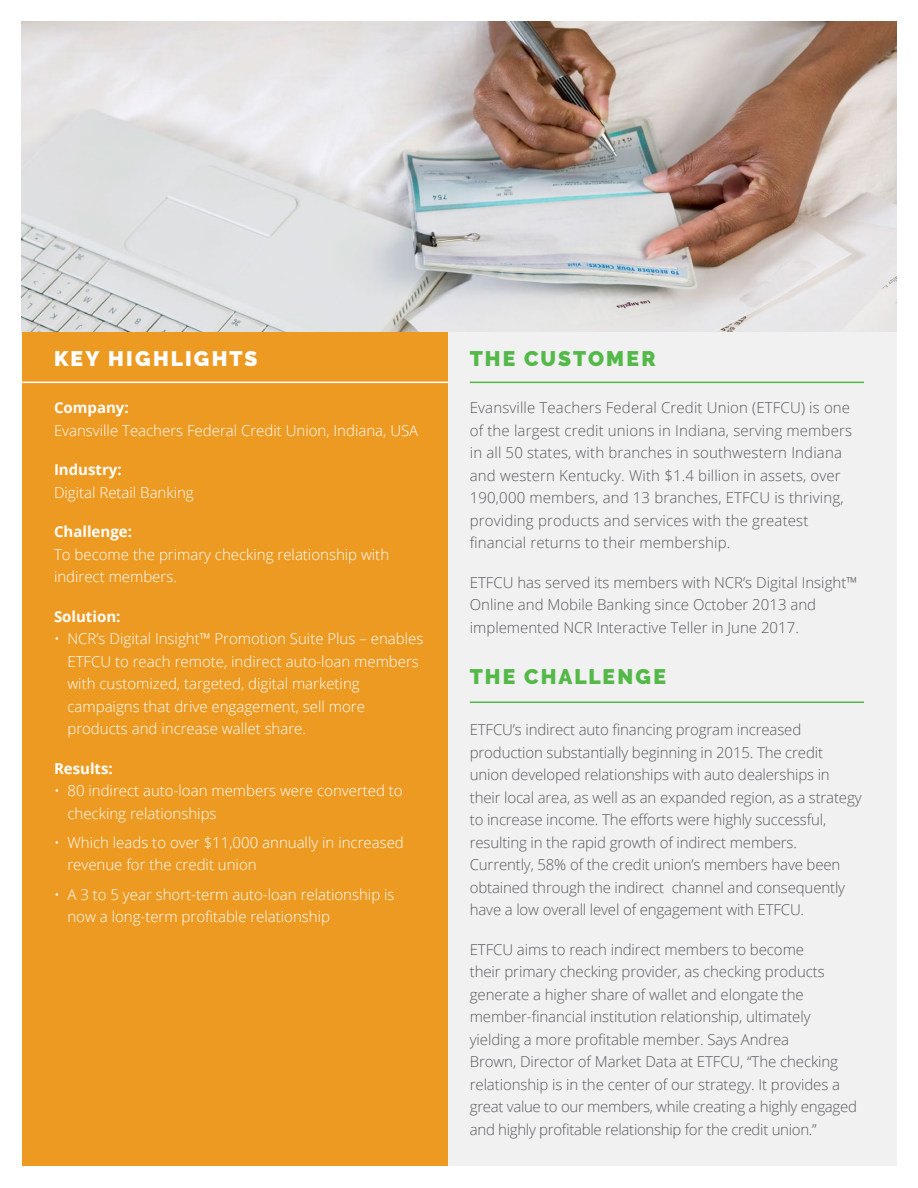
<style>
.page{position:relative;width:918px;height:1188px;background:#fff}
.page>*{position:absolute;margin:0;border:0;box-sizing:border-box;transform-origin:0 0}
.t1{font:900 21px "Raleway";letter-spacing:.1em;color:#54b948}
.t2{font:900 21px "Raleway";letter-spacing:.105em;color:#fff}
.t3{font:300 15px/22.5px "Open Sans";letter-spacing:-.005em;color:#58595b}
.t4{font:300 15px/22.5px "Open Sans";color:#fff}
.t5{font:700 15px "Open Sans";color:#fff}
</style>
<div class="page">
<div style="left:22px;top:22px;width:874px;height:1144px;background:#f1f1f2"></div>
<div style="left:22px;top:328px;width:425px;height:838px;background:#ed9a22"></div>
<img style="left:22px;top:22px;width:874px;height:310px">
<hr style="left:470px;top:701px;width:394px;height:2px;background:#54b948">
<hr style="left:22px;top:382px;width:426px;height:1px;background:#fff">
<hr style="left:470px;top:382px;width:394px;height:1px;background:#54b948">
<h1 class="t2" style="left:54px;top:346px;width:205px">KEY HIGHLIGHTS</h1>
<p class="t5" style="left:54px;top:397px;width:76px">Company:</p>
<p class="t4" style="left:54px;top:418px;width:366px">Evansville Teachers Federal Credit Union, Indiana, USA</p>
<p class="t5" style="left:54px;top:459px;width:69px">Industry:</p>
<p class="t4" style="left:54px;top:480px;width:141px">Digital Retail Banking</p>
<p class="t5" style="left:54px;top:521px;width:79px">Challenge:</p>
<p class="t4" style="left:54px;top:542px;width:337px">To become the primary checking relationship with indirect members.</p>
<p class="t5" style="left:54px;top:606px;width:68px">Solution:</p>
<p class="t4" style="left:67px;top:627px;width:357px;text-indent:-13px">• NCR’s Digital Insight™ Promotion Suite Plus – enables ETFCU to reach remote, indirect auto-loan members with customized, targeted, digital marketing campaigns that drive engagement, sell more products and increase wallet share.</p>
<p class="t5" style="left:54px;top:758px;width:60px">Results:</p>
<p class="t4" style="left:67px;top:779px;width:337px;text-indent:-13px">• 80 indirect auto-loan members were converted to checking relationships</p>
<p class="t4" style="left:67px;top:831px;width:338px;text-indent:-13px">• Which leads to over $11,000 annually in increased revenue for the credit union</p>
<p class="t4" style="left:67px;top:883px;width:329px;text-indent:-13px">• A 3 to 5 year short-term auto-loan relationship is now a long-term profitable relationship</p>
<h1 class="t1" style="left:470px;top:346px;width:187px">THE CUSTOMER</h1>
<p class="t3" style="left:470px;top:396px;width:384px">Evansville Teachers Federal Credit Union (ETFCU) is one of the largest credit unions in Indiana, serving members in all 50 states, with branches in southwestern Indiana and western Kentucky. With $1.4 billion in assets, over 190,000 members, and 13 branches, ETFCU is thriving, providing products and services with the greatest financial returns to their membership.</p>
<p class="t3" style="left:470px;top:570px;width:389px">ETFCU has served its members with NCR’s Digital Insight™<br>Online and Mobile Banking since October 2013 and implemented NCR Interactive Teller in June 2017.</p>
<h1 class="t1" style="left:470px;top:664px;width:198px">THE CHALLENGE</h1>
<p class="t3" style="left:470px;top:718px;width:393px">ETFCU’s indirect auto financing program increased production substantially beginning in 2015. The credit union developed relationships with auto dealerships in their local area, as well as an expanded region, as a strategy to increase income. The efforts were highly successful, resulting in the rapid growth of indirect members.<br>Currently, 58% of the credit union’s members have been obtained through the indirect channel and consequently have a low overall level of engagement with ETFCU.</p>
<p class="t3" style="left:470px;top:937px;width:389px">ETFCU aims to reach indirect members to become<br>their primary checking provider, as checking products generate a higher share of wallet and elongate the member-financial institution relationship, ultimately yielding a more profitable member. Says Andrea<br>Brown, Director of Market Data at ETFCU, “The checking relationship is in the center of our strategy. It provides a great value to our members, while creating a highly engaged and highly profitable relationship for the credit union.”</p>
</div>
